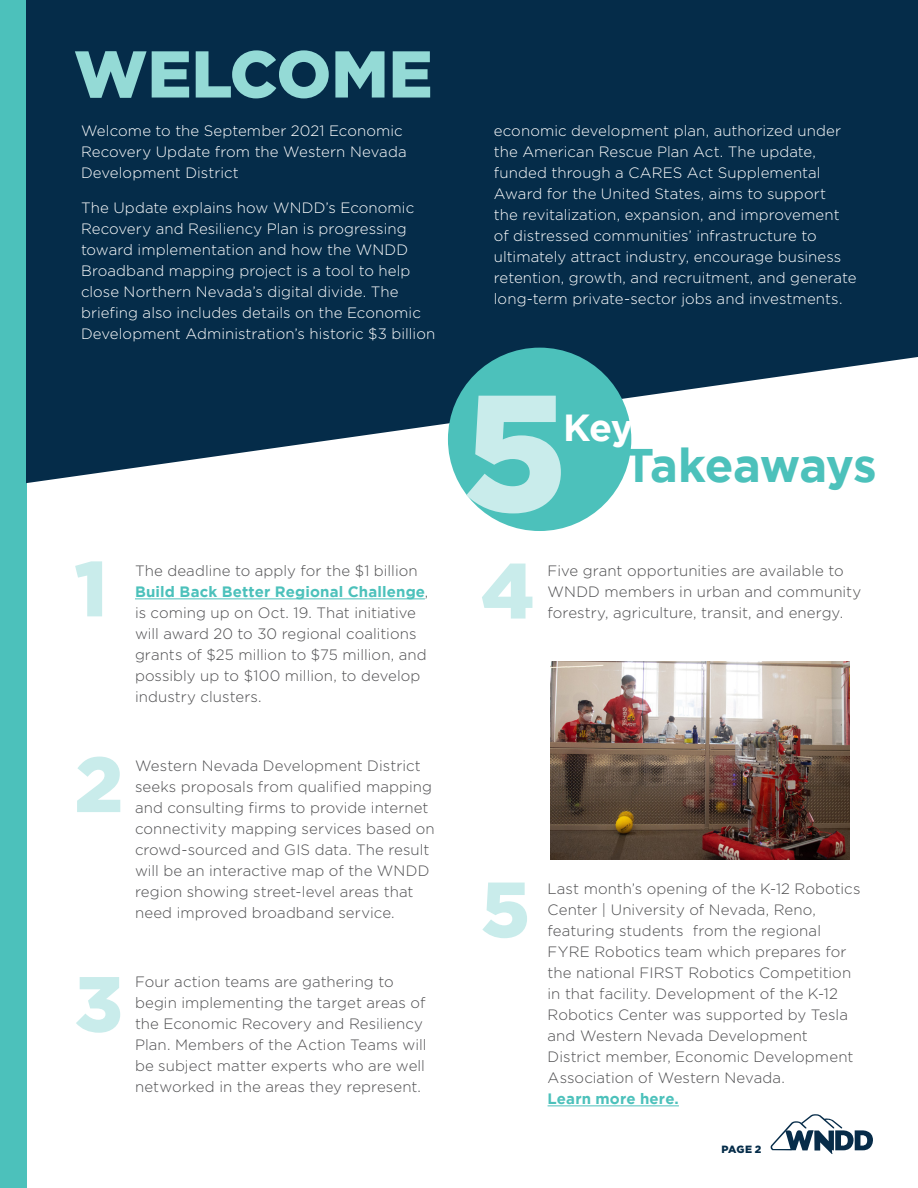
<style>
.page{position:relative;width:918px;height:1188px;background:#fff}
.page>*{position:absolute;margin:0;border:0;box-sizing:border-box;transform-origin:0 0}
.t1{font:900 165px "Gotham";color:#c9eceb}
.t2{font:900 78px "Gotham";color:#c9eceb}
.t3{font:900 66px "Gotham";color:#94dad6}
.t4{font:700 47.1px "Gotham";letter-spacing:-.02em;color:#4cc1bb}
.t5{font:700 37.65px "Gotham";color:#fff}
.t6{font:300 15px/21px "Gotham";letter-spacing:.005em;color:#4d4d4f}
.t7{font:300 15px/21px "Gotham";letter-spacing:.005em;color:#fff}
.t8{font:900 10.5px "Gotham";color:#052c49}
.s1{font-weight:700;color:#4cc1bb}
</style>
<div class="page">
<svg style="left:770px;top:1114px;width:103px;height:40px"></svg>
<div style="left:0;top:0;width:27px;height:1188px;background:#4cc1bb"></div>
<svg style="left:26px;top:0;width:892px;height:484px;background:#20425c"></svg>
<div style="left:448px;top:348px;width:183px;height:183px;background:#4cc1bb;border-radius:50%"></div>
<hr style="left:135px;top:599px;width:290px;height:1px;background:#4cc1bb">
<hr style="left:548px;top:1106px;width:131px;height:1px;background:#4cc1bb">
<img style="left:551px;top:662px;width:298px;height:197px">
<p class="t3" style="left:74px;top:36px;width:360px">WELCOME</p>
<p class="t7" style="left:81px;top:120px;width:327px">Welcome to the September 2021 Economic<br>Recovery Update from the Western Nevada<br>Development District</p>
<p class="t7" style="left:81px;top:197px;width:356px">The Update explains how WNDD’s Economic Recovery and Resiliency Plan is progressing toward implementation and how the WNDD Broadband mapping project is a tool to help close Northern Nevada’s digital divide. The briefing also includes details on the Economic Development Administration’s historic $3 billion</p>
<p class="t2" style="left:75px;top:544px;width:34px">1</p>
<p class="t6" style="left:135px;top:560px;width:295px">The deadline to apply for the $1 billion <span class="s1">Build Back Better Regional Challenge</span>, is coming up on Oct. 19. That initiative will award 20 to 30 regional coalitions grants of $25 million to $75 million, and possibly up to $100 million, to develop industry clusters.</p>
<p class="t2" style="left:75px;top:739px;width:50px">2</p>
<p class="t6" style="left:135px;top:755px;width:301px">Western Nevada Development District seeks proposals from qualified mapping and consulting firms to provide internet connectivity mapping services based on crowd-sourced and GIS data. The result will be an interactive map of the WNDD region showing street-level areas that need improved broadband service.</p>
<p class="t2" style="left:75px;top:959px;width:50px">3</p>
<p class="t6" style="left:135px;top:971px;width:293px">Four action teams are gathering to begin implementing the target areas of the Economic Recovery and Resiliency Plan. Members of the Action Teams will be subject matter experts who are well networked in the areas they represent.</p>
<p class="t7" style="left:494px;top:120px;width:364px">economic development plan, authorized under the American Rescue Plan Act. The update, funded through a CARES Act Supplemental Award for the United States, aims to support<br>the revitalization, expansion, and improvement of distressed communities’ infrastructure to ultimately attract industry, encourage business retention, growth, and recruitment, and generate long-term private-sector jobs and investments.</p>
<p class="t1" style="left:463px;top:357px;width:105px">5</p>
<p class="t5" style="left:563px;top:405px;width:72px">Key</p>
<p class="t4" style="left:624px;top:438px;width:254px">Takeaways</p>
<p class="t2" style="left:481px;top:546px;width:55px">4</p>
<p class="t6" style="left:548px;top:560px;width:315px">Five grant opportunities are available to<br>WNDD members in urban and community forestry, agriculture, transit, and energy.</p>
<p class="t2" style="left:481px;top:864px;width:51px">5</p>
<p class="t6" style="left:548px;top:878px;width:315px">Last month’s opening of the K-12 Robotics Center | University of Nevada, Reno, featuring students from the regional FYRE Robotics team which prepares for the national FIRST Robotics Competition in that facility. Development of the K-12<br>Robotics Center was supported by Tesla and Western Nevada Development District member, Economic Development Association of Western Nevada.<br><span class="s1">Learn more here.</span></p>
<p class="t8" style="left:721px;top:1143px;width:42px">PAGE 2</p>
</div>
